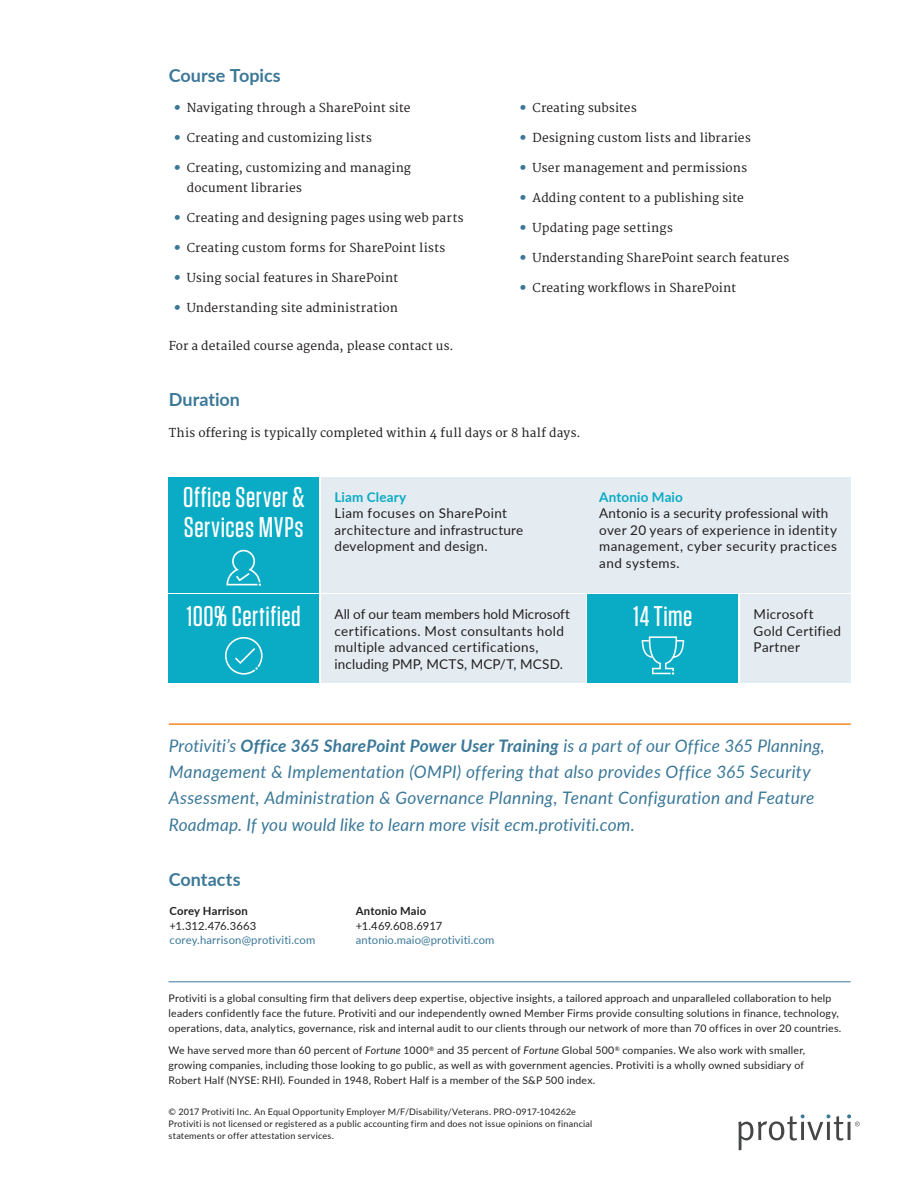
<style>
.page{position:relative;width:918px;height:1188px;background:#fff}
.page>*{position:absolute;margin:0;border:0;box-sizing:border-box;transform-origin:0 0}
.Subhead_2_-__9_12-_l{font:500 28.5px/30px "Tungsten";letter-spacing:.02em;color:#fff}
.Subhead_1_-_12_14{font:700 18px "Lato";color:#3b7898}
.Callout_-_11_5_17_5{font:italic 17.25px/26.2px "Lato";letter-spacing:.015em;color:#3b7898}
.Table_Body_2_-_8_10{font:13.5px/16.5px "Lato";letter-spacing:.025em;color:#231f20}
.Subhead_2_-__9_12-_l-2{font:700 13.5px "Lato";letter-spacing:.01em;color:#0aabc4}
.Body__Main_-__8_14{font:12px/19.5px "Merriweather";letter-spacing:.01em;color:#231f20}
.Contact_Email_-_7_5{font:11.25px "Lato";letter-spacing:.01em;color:#3b7898}
.Contact_Info_-_7_5_1{font:11.25px/15px "Lato";letter-spacing:.005em;color:#231f20}
.Contact_Email_-_7_5-2{font:700 11.25px "Lato";letter-spacing:.02em;color:#231f20}
.t1{font:10.5px/15px "Lato";letter-spacing:.02em;color:#231f20}
.t2{font:9px/12px "Lato";letter-spacing:.025em;color:#231f20}
.s1{font-weight:700;font-size:18px;color:#3b7898}
.s2{font-weight:700}
.s3{font-style:italic}
</style>
<div class="page">
<svg style="left:738px;top:1114px;width:122px;height:36px"></svg>
<hr style="left:169px;top:981px;width:682px;height:1px;background:#3b7898">
<div style="left:321px;top:478px;width:529px;height:115px;background:#e4ecf2"></div>
<div style="left:169px;top:478px;width:150px;height:115px;background:#0aabc4"></div>
<svg style="left:227px;top:550px;width:34px;height:36px"></svg>
<div style="left:321px;top:595px;width:265px;height:88px;background:#e4ecf2"></div>
<div style="left:169px;top:595px;width:150px;height:88px;background:#0aabc4"></div>
<svg style="left:225px;top:637px;width:38px;height:38px"></svg>
<div style="left:740px;top:595px;width:110px;height:88px;background:#e4ecf2"></div>
<div style="left:588px;top:595px;width:150px;height:88px;background:#0aabc4"></div>
<svg style="left:641px;top:636px;width:43px;height:39px"></svg>
<hr style="left:169px;top:723px;width:682px;height:2px;background:#f5871f">
<p class="Subhead_1_-_12_14" style="left:169px;top:62px;width:114px">Course Topics</p>
<p class="Body__Main_-__8_14" style="left:173px;top:99px;width:239px"><span class="s1">•</span> Navigating through a SharePoint site</p>
<p class="Body__Main_-__8_14" style="left:173px;top:129px;width:200px"><span class="s1">•</span> Creating and customizing lists</p>
<p class="Body__Main_-__8_14" style="left:187px;top:159px;width:226px;text-indent:-14px"><span class="s1">•</span> Creating, customizing and managing document libraries</p>
<p class="Body__Main_-__8_14" style="left:173px;top:208px;width:292px"><span class="s1">•</span> Creating and designing pages using web parts</p>
<p class="Body__Main_-__8_14" style="left:173px;top:238px;width:274px"><span class="s1">•</span> Creating custom forms for SharePoint lists</p>
<p class="Body__Main_-__8_14" style="left:173px;top:268px;width:226px"><span class="s1">•</span> Using social features in SharePoint</p>
<p class="Body__Main_-__8_14" style="left:173px;top:298px;width:226px"><span class="s1">•</span> Understanding site administration</p>
<p class="Body__Main_-__8_14" style="left:519px;top:99px;width:119px"><span class="s1">•</span> Creating subsites</p>
<p class="Body__Main_-__8_14" style="left:519px;top:129px;width:233px"><span class="s1">•</span> Designing custom lists and libraries</p>
<p class="Body__Main_-__8_14" style="left:519px;top:159px;width:230px"><span class="s1">•</span> User management and permissions</p>
<p class="Body__Main_-__8_14" style="left:519px;top:189px;width:226px"><span class="s1">•</span> Adding content to a publishing site</p>
<p class="Body__Main_-__8_14" style="left:519px;top:219px;width:155px"><span class="s1">•</span> Updating page settings</p>
<p class="Body__Main_-__8_14" style="left:519px;top:249px;width:272px"><span class="s1">•</span> Understanding SharePoint search features</p>
<p class="Body__Main_-__8_14" style="left:519px;top:279px;width:219px"><span class="s1">•</span> Creating workflows in SharePoint</p>
<p class="Body__Main_-__8_14" style="left:169px;top:336px;width:286px">For a detailed course agenda, please contact us.</p>
<p class="Subhead_1_-_12_14" style="left:169px;top:386px;width:73px">Duration</p>
<p class="Body__Main_-__8_14" style="left:169px;top:424px;width:413px">This offering is typically completed within 4 full days or 8 half days.</p>
<p class="Subhead_2_-__9_12-_l" style="left:183px;top:483px;width:123px">Office Server &amp;<br>Services MVPs</p>
<p class="Subhead_2_-__9_12-_l-2" style="left:334px;top:487px;width:73px">Liam Cleary</p>
<p class="Table_Body_2_-_8_10" style="left:334px;top:505px;width:190px">Liam focuses on SharePoint architecture and infrastructure development and design.</p>
<p class="Subhead_2_-__9_12-_l-2" style="left:599px;top:487px;width:85px">Antonio Maio</p>
<p class="Table_Body_2_-_8_10" style="left:599px;top:505px;width:239px">Antonio is a security professional with over 20 years of experience in identity management, cyber security practices and systems.</p>
<p class="Subhead_2_-__9_12-_l" style="left:187px;top:601px;width:116px">100% Certified</p>
<p class="Table_Body_2_-_8_10" style="left:754px;top:605px;width:89px">Microsoft<br>Gold Certified<br>Partner</p>
<p class="Subhead_2_-__9_12-_l" style="left:633px;top:601px;width:60px">14 Time</p>
<p class="Table_Body_2_-_8_10" style="left:334px;top:605px;width:237px">All of our team members hold Microsoft certifications. Most consultants hold multiple advanced certifications, including PMP, MCTS, MCP/T, MCSD.</p>
<p class="Callout_-_11_5_17_5" style="left:169px;top:732px;width:658px">Protiviti’s <span class="s2">Office 365 SharePoint Power User Training</span> is a part of our Office 365 Planning, Management &amp; Implementation (OMPI) offering that also provides Office 365 Security Assessment, Administration &amp; Governance Planning, Tenant Configuration and Feature Roadmap. If you would like to learn more visit ecm.protiviti.com.</p>
<p class="Subhead_1_-_12_14" style="left:169px;top:866px;width:74px">Contacts</p>
<p class="Contact_Email_-_7_5-2" style="left:170px;top:903px;width:80px">Corey Harrison</p>
<p class="Contact_Info_-_7_5_1" style="left:170px;top:918px;width:88px">+1.312.476.3663</p>
<p class="Contact_Email_-_7_5" style="left:170px;top:932px;width:147px">corey.harrison@protiviti.com</p>
<p class="Contact_Info_-_7_5_1" style="left:356px;top:903px;width:88px"><span class="s2">Antonio Maio </span>+1.469.608.6917</p>
<p class="Contact_Email_-_7_5" style="left:356px;top:932px;width:140px">antonio.maio@protiviti.com</p>
<p class="t1" style="left:169px;top:991px;width:674px">Protiviti is a global consulting firm that delivers deep expertise, objective insights, a tailored approach and unparalleled collaboration to help leaders confidently face the future. Protiviti and our independently owned Member Firms provide consulting solutions in finance, technology, operations, data, analytics, governance, risk and internal audit to our clients through our network of more than 70 offices in over 20 countries.</p>
<p class="t1" style="left:169px;top:1042px;width:638px;text-align:justify">We have served more than 60 percent of <span class="s3">Fortune</span> 1000<sup>®</sup> and 35 percent of <span class="s3">Fortune</span> Global 500<sup>®</sup> companies. We also work with smaller, growing companies, including those looking to go public, as well as with government agencies. Protiviti is a wholly owned subsidiary of Robert Half (NYSE: RHI). Founded in 1948, Robert Half is a member of the S&amp;P 500 index.</p>
<p class="t2" style="left:169px;top:1105px;width:425px">© 2017 Protiviti Inc. An Equal Opportunity Employer M/F/Disability/Veterans. PRO-0917-104262e<br>Protiviti is not licensed or registered as a public accounting firm and does not issue opinions on financial statements or offer attestation services.</p>
</div>
